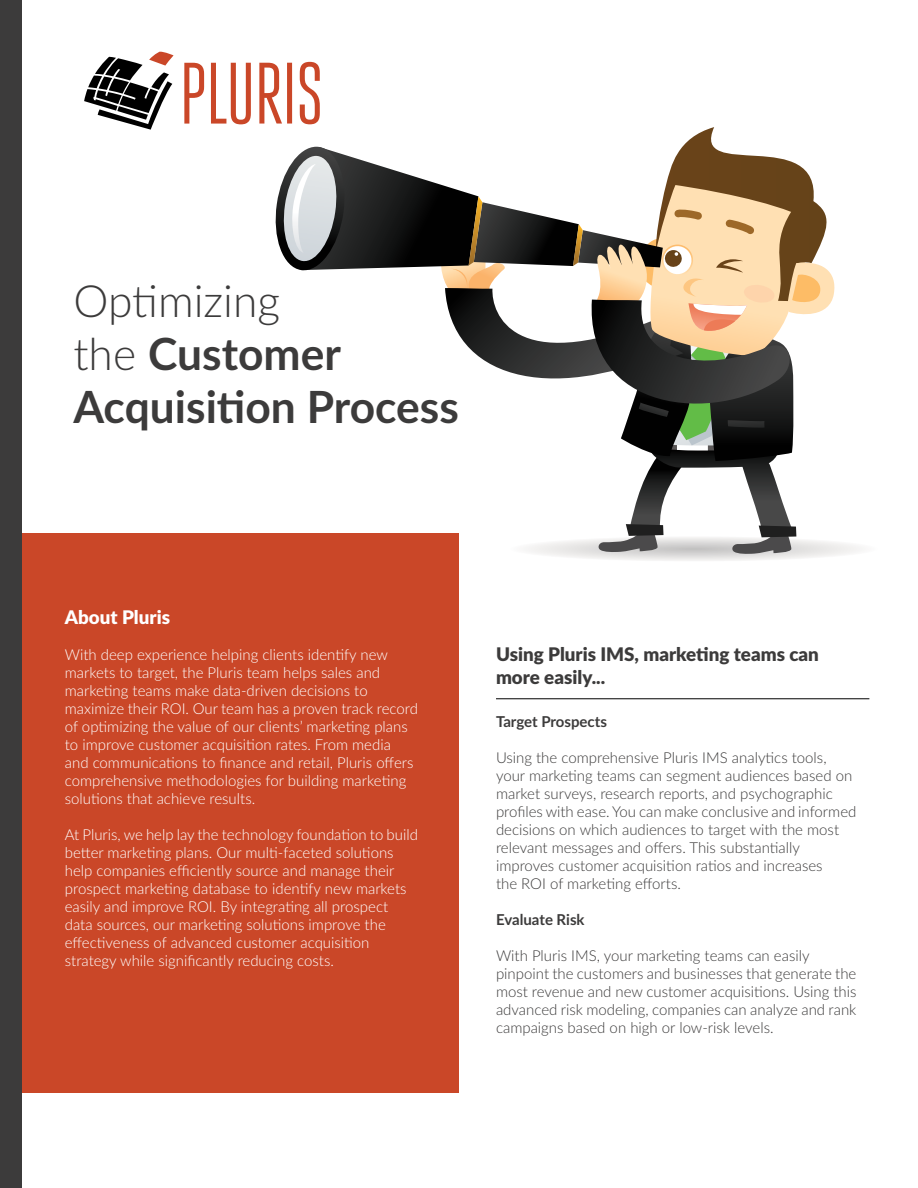
<style>
.page{position:relative;width:918px;height:1188px;background:#fff}
.page>*{position:absolute;margin:0;border:0;box-sizing:border-box;transform-origin:0 0}
.t1{font:700 44.4px/53.2px "Lato";color:#3c3b3b}
.t2{font:900 18.75px/22.5px "Lato";color:#3c3b3b}
.t3{font:900 18.75px "Lato";color:#fff}
.t4{font:300 15px/18px "Lato";color:#fff}
.t5{font:300 15px/18px "Lato";color:#3c3b3b}
.t6{font:700 15px "Lato";color:#3c3b3b}
.s1{font-weight:300}
</style>
<div class="page">
<div style="left:0;top:534px;width:459px;height:559px;background:#ca4728"></div>
<div style="left:0;top:0;width:22px;height:1188px;background:#3c3b3b"></div>
<svg style="left:184px;top:63px;width:20px;height:61px"></svg>
<svg style="left:211px;top:63px;width:40px;height:61px"></svg>
<svg style="left:259px;top:62px;width:601px;height:499px"></svg>
<svg style="left:84px;top:52px;width:90px;height:78px"></svg>
<hr style="left:496px;top:698px;width:373px;height:1px;background:#000">
<h1 class="t1" style="left:73px;top:273px;width:387px"><span class="s1">Optimizing<br>the</span> Customer<br>Acquisition Process</h1>
<p class="t3" style="left:65px;top:606px;width:107px">About Pluris</p>
<p class="t4" style="left:65px;top:645px;width:355px">With deep experience helping clients identify new markets to target, the Pluris team helps sales and marketing teams make data-driven decisions to maximize their ROI. Our team has a proven track record of optimizing the value of our clients’ marketing plans to improve customer acquisition rates. From media and communications to finance and retail, Pluris offers comprehensive methodologies for building marketing solutions that achieve results.</p>
<p class="t4" style="left:65px;top:825px;width:355px">At Pluris, we help lay the technology foundation to build better marketing plans. Our multi-faceted solutions help companies efficiently source and manage their prospect marketing database to identify new markets easily and improve ROI. By integrating all prospect data sources, our marketing solutions improve the effectiveness of advanced customer acquisition strategy while significantly reducing costs.</p>
<p class="t2" style="left:496px;top:643px;width:324px">Using Pluris IMS, marketing teams can more easily...</p>
<p class="t6" style="left:496px;top:712px;width:113px">Target Prospects</p>
<p class="t5" style="left:496px;top:748px;width:362px">Using the comprehensive Pluris IMS analytics tools, your marketing teams can segment audiences based on market surveys, research reports, and psychographic profiles with ease. You can make conclusive and informed decisions on which audiences to target with the most relevant messages and offers. This substantially improves customer acquisition ratios and increases<br>the ROI of marketing efforts.</p>
<p class="t6" style="left:496px;top:910px;width:90px">Evaluate Risk</p>
<p class="t5" style="left:496px;top:946px;width:362px">With Pluris IMS, your marketing teams can easily pinpoint the customers and businesses that generate the most revenue and new customer acquisitions. Using this advanced risk modeling, companies can analyze and rank campaigns based on high or low-risk levels.</p>
</div>
